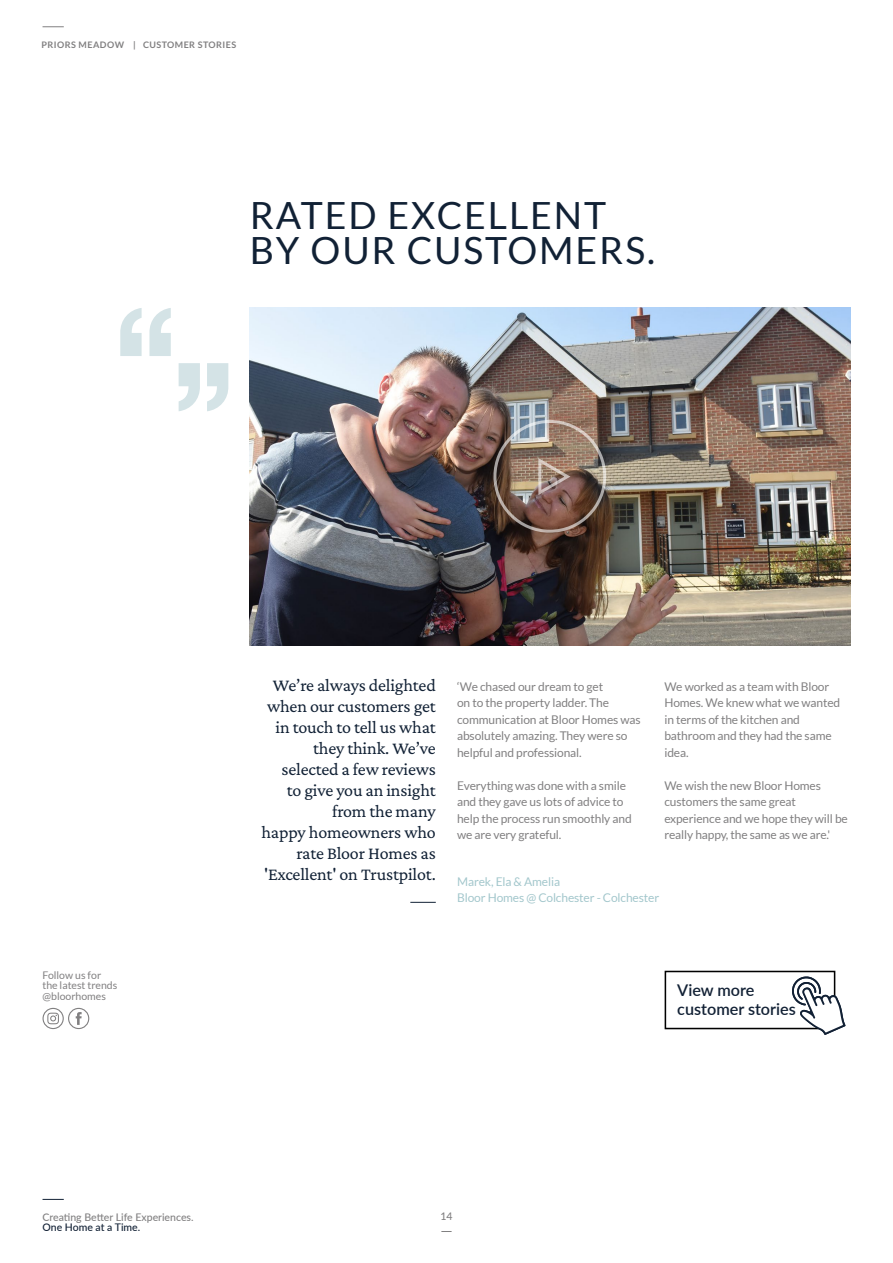
<style>
.page{position:relative;width:893px;height:1263px;background:#fff}
.page>*{position:absolute;margin:0;border:0;box-sizing:border-box;transform-origin:0 0}
.t1{font:37.5px/34.5px "Lato";letter-spacing:.05em;color:#112135}
.t2{font:18px/21px "Crimson Pro";letter-spacing:-.01em;color:#112135;text-align:right}
.t3{font:600 16.2px/19.5px "Lato";color:#122135}
.t4{font:12px/16.5px "Lato";letter-spacing:-.01em;color:#818081}
.t5{font:12px/16.5px "Lato";letter-spacing:-.01em;color:#a3c7cc}
.t6{font:10.5px/10.5px "Lato";color:#818081}
.t7{font:500 10.5px "Lato";color:#818081}
.t8{font:500 10.5px "Lato";color:#122135}
.t9{font:700 9px "Lato";letter-spacing:.05em;color:#818081}
</style>
<div class="page">
<img style="left:249px;top:308px;width:601px;height:337px">
<div style="left:68px;top:1008px;width:21px;height:21px;border:1px solid #818081;border-radius:10px"></div>
<svg style="left:76px;top:1012px;width:6px;height:13px"></svg>
<div style="left:43px;top:1008px;width:21px;height:21px;border:1px solid #818081;border-radius:10px"></div>
<svg style="left:47px;top:1013px;width:12px;height:11px"></svg>
<svg style="left:43px;top:1199px;width:21px;height:1px"></svg>
<svg style="left:410px;top:902px;width:26px;height:1px"></svg>
<svg style="left:179px;top:363px;width:50px;height:48px"></svg>
<svg style="left:120px;top:308px;width:51px;height:48px"></svg>
<img style="left:492px;top:418px;width:116px;height:116px">
<svg style="left:43px;top:27px;width:21px;height:1px"></svg>
<div style="left:665px;top:971px;width:170px;height:58px;border:2px solid #000"></div>
<svg style="left:792px;top:976px;width:53px;height:58px"></svg>
<p class="t9" style="left:41px;top:40px;width:196px">PRIORS MEADOW | CUSTOMER STORIES</p>
<h1 class="t1" style="left:250px;top:198px;width:407px">RATED EXCELLENT<br>BY OUR CUSTOMERS.</h1>
<p class="t6" style="left:43px;top:970px;width:76px">Follow us for the latest trends @bloorhomes</p>
<h2 class="t2" style="left:261px;top:674px;width:176px">We’re always delighted when our customers get in touch to tell us what they think. We’ve selected a few reviews<br>to give you an insight from the many<br>happy homeowners who rate Bloor Homes as 'Excellent' on Trustpilot.</h2>
<p class="t4" style="left:457px;top:678px;width:185px">‘We chased our dream to get<br>on to the property ladder. The communication at Bloor Homes was absolutely amazing. They were so helpful and professional.</p>
<p class="t4" style="left:664px;top:678px;width:177px">We worked as a team with Bloor<br>Homes. We knew what we wanted in terms of the kitchen and bathroom and they had the same idea.</p>
<p class="t4" style="left:664px;top:777px;width:185px">We wish the new Bloor Homes customers the same great experience and we hope they will be really happy, the same as we are.'</p>
<p class="t4" style="left:457px;top:777px;width:176px">Everything was done with a smile and they gave us lots of advice to help the process run smoothly and we are very grateful.</p>
<p class="t5" style="left:457px;top:873px;width:204px">Marek, Ela &amp; Amelia<br>Bloor Homes @ Colchester - Colchester</p>
<h3 class="t3" style="left:677px;top:979px;width:120px">View more customer stories</h3>
<p class="t7" style="left:43px;top:1209px;width:153px">Creating Better Life Experiences.</p>
<p class="t8" style="left:43px;top:1220px;width:99px">One Home at a Time.</p>
<p class="t7" style="left:440px;top:1209px;width:14px">14</p>
</div>
